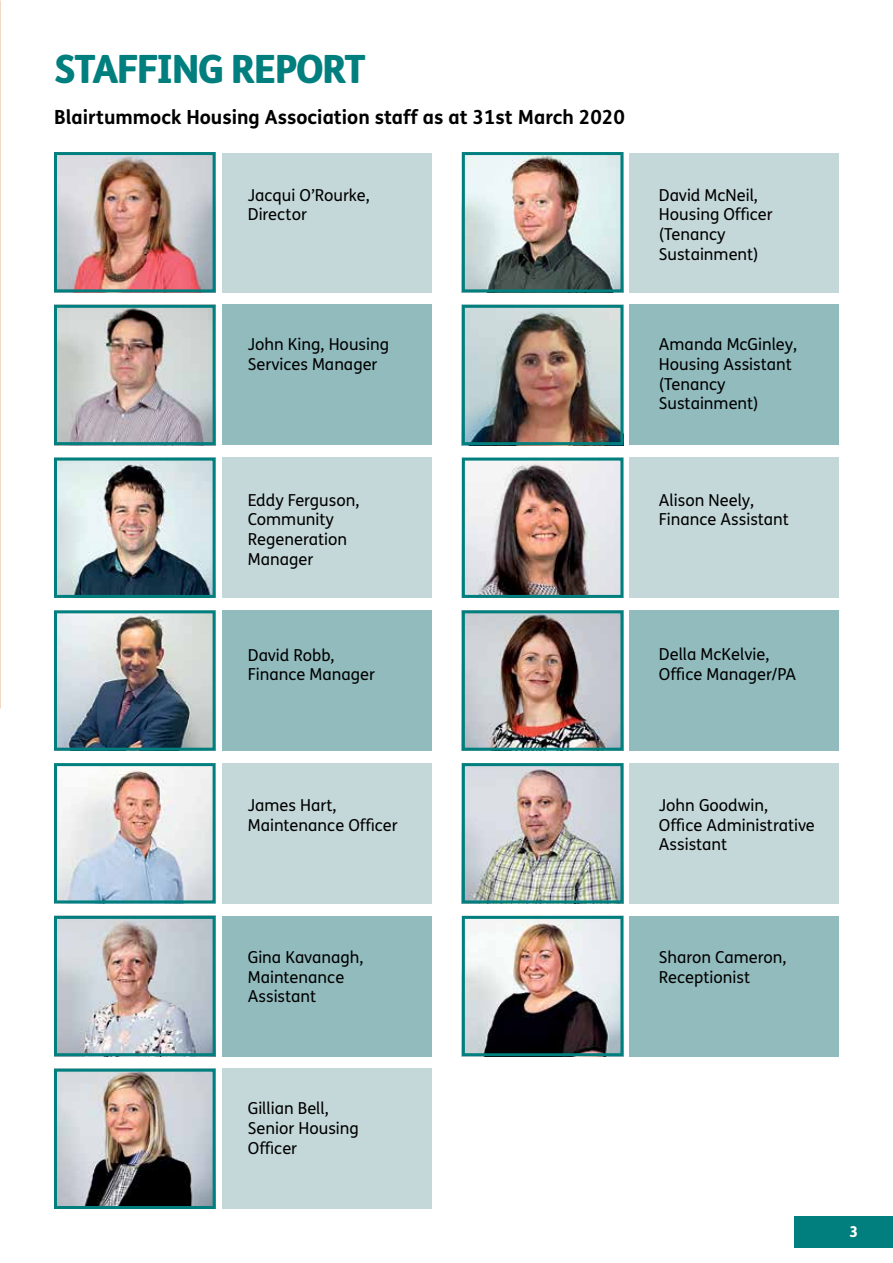
<style>
.page{position:relative;width:893px;height:1263px;background:#fff}
.page>*{position:absolute;margin:0;border:0;box-sizing:border-box;transform-origin:0 0}
.t1{font:800 39px "FS Me";letter-spacing:-.04em;color:#007f7e}
.t2{font:700 19.5px "FS Me";color:#000}
.t3{font:16.5px/19.8px "FS Me";color:#000}
.t4{font:800 15px "FS Me";color:#fff}
</style>
<div class="page">
<div style="left:794px;top:1216px;width:99px;height:32px;background:#007f7e"></div>
<div style="left:222px;top:153px;width:209px;height:139px;background:#c4d7d9"></div>
<div style="left:629px;top:153px;width:210px;height:139px;background:#c4d7d9"></div>
<div style="left:222px;top:305px;width:209px;height:140px;background:#92bbbe"></div>
<div style="left:629px;top:305px;width:210px;height:140px;background:#92bbbe"></div>
<div style="left:222px;top:458px;width:209px;height:140px;background:#c4d7d9"></div>
<div style="left:629px;top:458px;width:210px;height:140px;background:#c4d7d9"></div>
<div style="left:222px;top:610px;width:209px;height:141px;background:#92bbbe"></div>
<div style="left:629px;top:610px;width:210px;height:141px;background:#92bbbe"></div>
<div style="left:222px;top:763px;width:209px;height:140px;background:#c4d7d9"></div>
<div style="left:629px;top:763px;width:210px;height:140px;background:#c4d7d9"></div>
<div style="left:222px;top:916px;width:209px;height:140px;background:#92bbbe"></div>
<div style="left:629px;top:916px;width:210px;height:140px;background:#92bbbe"></div>
<div style="left:222px;top:1069px;width:209px;height:140px;background:#c4d7d9"></div>
<img style="left:58px;top:156px;width:154px;height:132px">
<div style="left:54px;top:152px;width:162px;height:140px;border:3px solid #007f7e"></div>
<img style="left:58px;top:309px;width:154px;height:132px">
<div style="left:54px;top:305px;width:162px;height:140px;border:3px solid #007f7e"></div>
<img style="left:58px;top:1073px;width:154px;height:132px">
<div style="left:54px;top:1069px;width:162px;height:140px;border:3px solid #007f7e"></div>
<img style="left:466px;top:767px;width:153px;height:132px">
<div style="left:462px;top:763px;width:161px;height:140px;border:3px solid #007f7e"></div>
<img style="left:58px;top:920px;width:154px;height:132px">
<div style="left:54px;top:916px;width:162px;height:140px;border:3px solid #007f7e"></div>
<img style="left:466px;top:614px;width:153px;height:133px">
<div style="left:462px;top:610px;width:161px;height:141px;border:3px solid #007f7e"></div>
<img style="left:58px;top:462px;width:154px;height:132px">
<div style="left:54px;top:458px;width:162px;height:140px;border:3px solid #007f7e"></div>
<img style="left:466px;top:156px;width:153px;height:132px">
<div style="left:462px;top:152px;width:161px;height:140px;border:3px solid #007f7e"></div>
<img style="left:466px;top:920px;width:153px;height:132px">
<div style="left:462px;top:916px;width:161px;height:140px;border:3px solid #007f7e"></div>
<img style="left:58px;top:614px;width:154px;height:133px">
<div style="left:54px;top:610px;width:162px;height:141px;border:3px solid #007f7e"></div>
<img style="left:58px;top:767px;width:154px;height:132px">
<div style="left:54px;top:763px;width:162px;height:140px;border:3px solid #007f7e"></div>
<img style="left:466px;top:309px;width:153px;height:132px">
<div style="left:462px;top:305px;width:161px;height:140px;border:3px solid #007f7e"></div>
<img style="left:466px;top:462px;width:153px;height:132px">
<div style="left:462px;top:458px;width:161px;height:140px;border:3px solid #007f7e"></div>
<h1 class="t1" style="left:54px;top:45px;width:313px">STAFFING REPORT</h1>
<p class="t2" style="left:54px;top:105px;width:572px">Blairtummock Housing Association staff as at 31st March 2020</p>
<p class="t3" style="left:248px;top:185px;width:123px">Jacqui O’Rourke,<br>Director</p>
<p class="t3" style="left:248px;top:335px;width:143px">John King, Housing<br>Services Manager</p>
<p class="t3" style="left:248px;top:490px;width:113px">Eddy Ferguson,<br>Community<br>Regeneration<br>Manager</p>
<p class="t3" style="left:248px;top:645px;width:129px">David Robb,<br>Finance Manager</p>
<p class="t3" style="left:659px;top:185px;width:115px">David McNeil,<br>Housing Officer (Tenancy<br>Sustainment)</p>
<p class="t3" style="left:659px;top:335px;width:140px">Amanda McGinley,<br>Housing Assistant (Tenancy<br>Sustainment)</p>
<p class="t3" style="left:659px;top:490px;width:132px">Alison Neely,<br>Finance Assistant</p>
<p class="t3" style="left:659px;top:645px;width:139px">Della McKelvie,<br>Office Manager/PA</p>
<p class="t3" style="left:248px;top:795px;width:151px">James Hart,<br>Maintenance Officer</p>
<p class="t3" style="left:248px;top:947px;width:117px">Gina Kavanagh,<br>Maintenance<br>Assistant</p>
<p class="t3" style="left:248px;top:1099px;width:112px">Gillian Bell,<br>Senior Housing<br>Officer</p>
<p class="t3" style="left:659px;top:795px;width:157px">John Goodwin,<br>Office Administrative<br>Assistant</p>
<p class="t3" style="left:659px;top:947px;width:129px">Sharon Cameron,<br>Receptionist</p>
<p class="t4" style="left:849px;top:1222px;width:10px">3</p>
</div>
